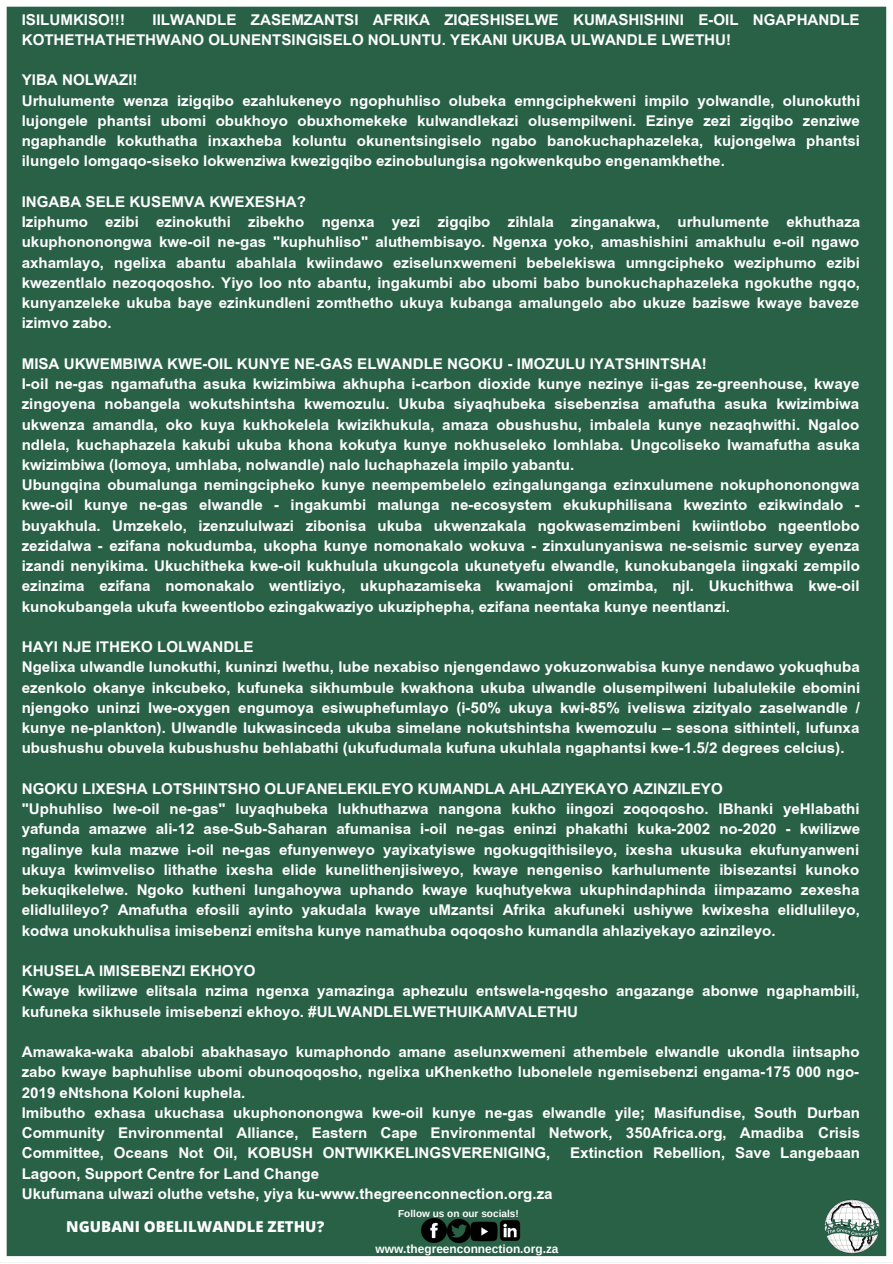
<style>
.page{position:relative;width:893px;height:1264px;background:#fff}
.page>*{position:absolute;margin:0;border:0;box-sizing:border-box;transform-origin:0 0}
.t1{font:700 15.15px/20.2px "Arial";color:#fefefe}
.t2{font:800 15px "Open Sans";color:#fefefe}
.t3{font:700 11.85px "Arimo";color:#fefefe}
.t4{font:700 10.05px "Arimo";color:#fefefe}
</style>
<div class="page">
<div style="left:6px;top:6px;width:881px;height:1251px;background:#296147"></div>
<p class="t1" style="left:22px;top:11px;width:839px;text-indent:131px">IILWANDLE ZASEMZANTSI AFRIKA ZIQESHISELWE KUMASHISHINI E-OIL NGAPHANDLE<br>KOTHETHATHETHWANO OLUNENTSINGISELO NOLUNTU. YEKANI UKUBA ULWANDLE LWETHU!</p>
<p class="t1" style="left:22px;top:71px;width:839px">YIBA NOLWAZI!<br>Urhulumente wenza izigqibo ezahlukeneyo ngophuhliso olubeka emngciphekweni impilo yolwandle, olunokuthi lujongele phantsi ubomi obukhoyo obuxhomekeke kulwandlekazi olusempilweni. Ezinye zezi zigqibo zenziwe ngaphandle kokuthatha inxaxheba koluntu okunentsingiselo ngabo banokuchaphazeleka, kujongelwa phantsi ilungelo lomgaqo-siseko lokwenziwa kwezigqibo ezinobulungisa ngokwenkqubo engenamkhethe.</p>
<p class="t1" style="left:22px;top:193px;width:840px">INGABA SELE KUSEMVA KWEXESHA?<br>Iziphumo ezibi ezinokuthi zibekho ngenxa yezi zigqibo zihlala zinganakwa, urhulumente ekhuthaza ukuphononongwa kwe-oil ne-gas "kuphuhliso" aluthembisayo. Ngenxa yoko, amashishini amakhulu e-oil ngawo axhamlayo, ngelixa abantu abahlala kwiindawo eziselunxwemeni bebelekiswa umngcipheko weziphumo ezibi kwezentlalo nezoqoqosho. Yiyo loo nto abantu, ingakumbi abo ubomi babo bunokuchaphazeleka ngokuthe ngqo, kunyanzeleke ukuba baye ezinkundleni zomthetho ukuya kubanga amalungelo abo ukuze baziswe kwaye baveze izimvo zabo.</p>
<p class="t1" style="left:22px;top:355px;width:839px">MISA UKWEMBIWA KWE-OIL KUNYE NE-GAS ELWANDLE NGOKU - IMOZULU IYATSHINTSHA!<br>I-oil ne-gas ngamafutha asuka kwizimbiwa akhupha i-carbon dioxide kunye nezinye ii-gas ze-greenhouse, kwaye zingoyena nobangela wokutshintsha kwemozulu. Ukuba siyaqhubeka sisebenzisa amafutha asuka kwizimbiwa ukwenza amandla, oko kuya kukhokelela kwizikhukula, amaza obushushu, imbalela kunye nezaqhwithi. Ngaloo ndlela, kuchaphazela kakubi ukuba khona kokutya kunye nokhuseleko lomhlaba. Ungcoliseko lwamafutha asuka kwizimbiwa (lomoya, umhlaba, nolwandle) nalo luchaphazela impilo yabantu.<br>Ubungqina obumalunga nemingcipheko kunye neempembelelo ezingalunganga ezinxulumene nokuphononongwa kwe-oil kunye ne-gas elwandle - ingakumbi malunga ne-ecosystem ekukuphilisana kwezinto ezikwindalo - buyakhula. Umzekelo, izenzululwazi zibonisa ukuba ukwenzakala ngokwasemzimbeni kwiintlobo ngeentlobo zezidalwa - ezifana nokudumba, ukopha kunye nomonakalo wokuva - zinxulunyaniswa ne-seismic survey eyenza izandi nenyikima. Ukuchitheka kwe-oil kukhulula ukungcola ukunetyefu elwandle, kunokubangela iingxaki zempilo ezinzima ezifana nomonakalo wentliziyo, ukuphazamiseka kwamajoni omzimba, njl. Ukuchithwa kwe-oil kunokubangela ukufa kweentlobo ezingakwaziyo ukuziphepha, ezifana neentaka kunye neentlanzi.</p>
<p class="t1" style="left:22px;top:638px;width:840px">HAYI NJE ITHEKO LOLWANDLE<br>Ngelixa ulwandle lunokuthi, kuninzi lwethu, lube nexabiso njengendawo yokuzonwabisa kunye nendawo yokuqhuba ezenkolo okanye inkcubeko, kufuneka sikhumbule kwakhona ukuba ulwandle olusempilweni lubalulekile ebomini njengoko uninzi lwe-oxygen engumoya esiwuphefumlayo (i-50% ukuya kwi-85% iveliswa zizityalo zaselwandle / kunye ne-plankton). Ulwandle lukwasinceda ukuba simelane nokutshintsha kwemozulu – sesona sithinteli, lufunxa ubushushu obuvela kubushushu behlabathi (ukufudumala kufuna ukuhlala ngaphantsi kwe-1.5/2 degrees celcius).</p>
<p class="t1" style="left:22px;top:780px;width:839px">NGOKU LIXESHA LOTSHINTSHO OLUFANELEKILEYO KUMANDLA AHLAZIYEKAYO AZINZILEYO<br>"Uphuhliso lwe-oil ne-gas" luyaqhubeka lukhuthazwa nangona kukho iingozi zoqoqosho. IBhanki yeHlabathi yafunda amazwe ali-12 ase-Sub-Saharan afumanisa i-oil ne-gas eninzi phakathi kuka-2002 no-2020 - kwilizwe ngalinye kula mazwe i-oil ne-gas efunyenweyo yayixatyiswe ngokugqithisileyo, ixesha ukusuka ekufunyanweni ukuya kwimveliso lithathe ixesha elide kunelithenjisiweyo, kwaye nengeniso karhulumente ibisezantsi kunoko bekuqikelelwe. Ngoko kutheni lungahoywa uphando kwaye kuqhutyekwa ukuphindaphinda iimpazamo zexesha elidlulileyo? Amafutha efosili ayinto yakudala kwaye uMzantsi Afrika akufuneki ushiywe kwixesha elidlulileyo, kodwa unokukhulisa imisebenzi emitsha kunye namathuba oqoqosho kumandla ahlaziyekayo azinzileyo.</p>
<p class="t1" style="left:22px;top:962px;width:839px">KHUSELA IMISEBENZI EKHOYO<br>Kwaye kwilizwe elitsala nzima ngenxa yamazinga aphezulu entswela-ngqesho angazange abonwe ngaphambili, kufuneka sikhusele imisebenzi ekhoyo. #ULWANDLELWETHUIKAMVALETHU</p>
<p class="t1" style="left:22px;top:1043px;width:839px">Amawaka-waka abalobi abakhasayo kumaphondo amane aselunxwemeni athembele elwandle ukondla iintsapho zabo kwaye baphuhlise ubomi obunoqoqosho, ngelixa uKhenketho lubonelele ngemisebenzi engama-175 000 ngo-2019 eNtshona Koloni kuphela.<br>Imibutho exhasa ukuchasa ukuphononongwa kwe-oil kunye ne-gas elwandle yile; Masifundise, South Durban Community Environmental Alliance, Eastern Cape Environmental Network, 350Africa.org, Amadiba Crisis Committee, Oceans Not Oil, KOBUSH ONTWIKKELINGSVERENIGING,</p>
<p class="t1" style="left:22px;top:11px;width:105px">ISILUMKISO!!!</p>
<p class="t1" style="left:570px;top:1144px;width:291px">Extinction Rebellion, Save Langebaan</p>
<p class="t1" style="left:22px;top:1164px;width:532px">Lagoon, Support Centre for Land Change<br>Ukufumana ulwazi oluthe vetshe, yiya ku-www.thegreenconnection.org.za</p>
<p class="t2" style="left:66px;top:1216px;width:259px">NGUBANI OBELILWANDLE ZETHU?</p>
<p class="t4" style="left:398px;top:1208px;width:122px">Follow us on our socials!</p>
<p class="t3" style="left:375px;top:1242px;width:184px">www.thegreenconnection.org.za</p>
</div>
